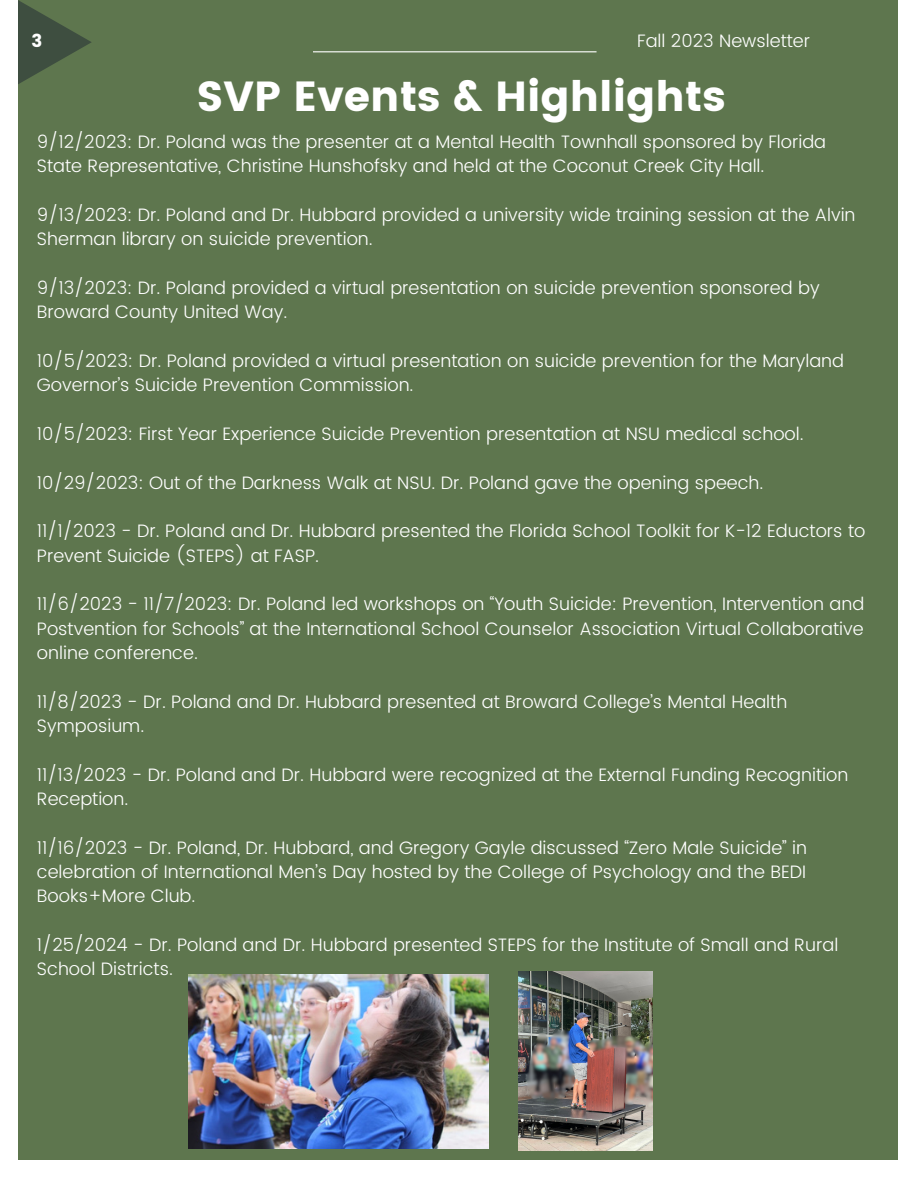
<style>
.page{position:relative;width:918px;height:1188px;background:#fff}
.page>*{position:absolute;margin:0;border:0;box-sizing:border-box;transform-origin:0 0}
.t1{font:42px "Poppins";color:#fff}
.t2{font:300 18px/24.3px "Poppins";color:#fff}
.t3{font:18px "Poppins";color:#fff}
</style>
<div class="page">
<div style="left:18px;top:0;width:880px;height:1160px;background:#5e764e"></div>
<hr style="left:313px;top:51px;width:284px;height:1px;background:#fff">
<svg style="left:18px;top:0;width:74px;height:84px"></svg>
<img style="left:519px;top:972px;width:133px;height:179px">
<img style="left:188px;top:975px;width:300px;height:173px">
<p class="t3" style="left:31px;top:31px;width:12px">3</p>
<p class="t2" style="left:637px;top:29px;width:174px">Fall 2023 Newsletter</p>
<p class="t1" style="left:196px;top:72px;width:531px">SVP Events &amp; Highlights</p>
<h1 class="t2" style="left:37px;top:130px;width:791px">9/12/2023: Dr. Poland was the presenter at a Mental Health Townhall sponsored by Florida<br>State Representative, Christine Hunshofsky and held at the Coconut Creek City Hall.</h1>
<p class="t2" style="left:37px;top:203px;width:820px">9/13/2023: Dr. Poland and Dr. Hubbard provided a university wide training session at the Alvin<br>Sherman library on suicide prevention.</p>
<p class="t2" style="left:37px;top:276px;width:784px">9/13/2023: Dr. Poland provided a virtual presentation on suicide prevention sponsored by<br>Broward County United Way.</p>
<p class="t2" style="left:37px;top:349px;width:809px">10/5/2023: Dr. Poland provided a virtual presentation on suicide prevention for the Maryland<br>Governor’s Suicide Prevention Commission.</p>
<p class="t2" style="left:37px;top:422px;width:768px">10/5/2023: First Year Experience Suicide Prevention presentation at NSU medical school.</p>
<p class="t2" style="left:37px;top:470px;width:728px">10/29/2023: Out of the Darkness Walk at NSU. Dr. Poland gave the opening speech.</p>
<p class="t2" style="left:37px;top:519px;width:830px">11/1/2023 - Dr. Poland and Dr. Hubbard presented the Florida School Toolkit for K-12 Eductors to<br>Prevent Suicide (STEPS) at FASP.</p>
<p class="t2" style="left:37px;top:592px;width:829px;text-align:justify">11/6/2023 - 11/7/2023: Dr. Poland led workshops on “Youth Suicide: Prevention, Intervention and Postvention for Schools” at the International School Counselor Association Virtual Collaborative online conference.</p>
<p class="t2" style="left:37px;top:689px;width:752px">11/8/2023 - Dr. Poland and Dr. Hubbard presented at Broward College’s Mental Health<br>Symposium.</p>
<p class="t2" style="left:37px;top:762px;width:813px">11/13/2023 - Dr. Poland and Dr. Hubbard were recognized at the External Funding Recognition<br>Reception.</p>
<p class="t2" style="left:37px;top:835px;width:772px;text-align:justify">11/16/2023 - Dr. Poland, Dr. Hubbard, and Gregory Gayle discussed “Zero Male Suicide” in celebration of International Men’s Day hosted by the College of Psychology and the BEDI Books+More Club.</p>
<p class="t2" style="left:37px;top:933px;width:803px">1/25/2024 - Dr. Poland and Dr. Hubbard presented STEPS for the Institute of Small and Rural<br>School Districts.</p>
</div>
